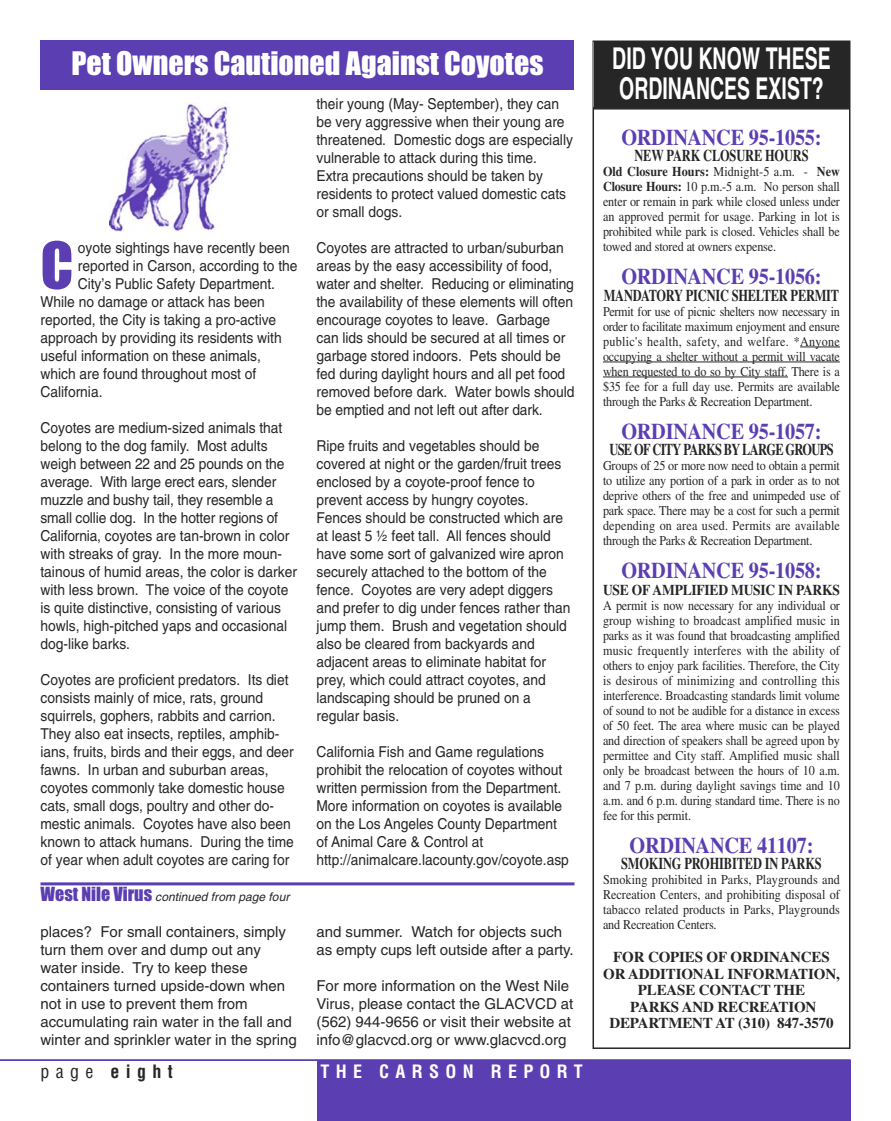
<style>
.page{position:relative;width:891px;height:1121px;background:#fff}
.page>*{position:absolute;margin:0;border:0;box-sizing:border-box;transform-origin:0 0}
.t1{font:59.4px "Impact";color:#5c3eb3}
.t2{font:30px "Impact";color:#fff}
.t3{font:700 30px/30px "Helvetica";color:#fff;scale:.65 1}
.t4{font:700 22.5px "Times";letter-spacing:-.01em;color:#5c3eb3;scale:.9 1}
.t5{font:700 condensed 18px "Helvetica";letter-spacing:.35em;color:#fff}
.t6{font:700 condensed 18px "Helvetica";letter-spacing:.35em;color:#272627}
.t7{font:700 16.5px "Times";letter-spacing:-.015em;color:#272627;scale:.75 1}
.t8{font:700 16.5px "Times";letter-spacing:-.05em;color:#272627;scale:.75 1}
.t9{font:15px/18px "Helvetica";color:#272627;scale:.92 1}
.t10{font:15px/18px "Helvetica";color:#272627}
.t11{font:700 15px/16.5px "Times";letter-spacing:-.01em;color:#272627;text-align:center}
.t12{font:700 15px "Times";letter-spacing:-.01em;color:#272627;scale:.9 1}
.t13{font:13.5px/15px "Times";letter-spacing:-.01em;color:#272627;text-align:justify;scale:.9 1}
.t14{font:italic 12px "Helvetica";letter-spacing:.005em;color:#272627}
.s1{font-family:"Impact";font-style:normal;font-size:18px;color:#5c3eb3}
.s2{font-weight:400}
.s3{font-weight:700}
</style>
<div class="page">
<div style="left:317px;top:1060px;width:533px;height:60px;background:#5c3eb3"></div>
<hr style="left:0;top:1059px;width:850px;height:1px;background:#5c3eb3">
<div style="left:594px;top:42px;width:255px;height:65px;background:#272627"></div>
<div style="left:593px;top:40px;width:257px;height:68px;border:1px solid #272627"></div>
<div style="left:593px;top:108px;width:257px;height:940px;border:2px solid #272627"></div>
<hr style="left:800px;top:346px;width:40px;height:1px;background:#272627">
<hr style="left:603px;top:361px;width:237px;height:1px;background:#272627">
<hr style="left:603px;top:376px;width:185px;height:1px;background:#272627">
<div style="left:40px;top:40px;width:534px;height:50px;background:#5c3eb3"></div>
<hr style="left:40px;top:882px;width:534px;height:3px;background:#5c3eb3">
<img style="left:110px;top:102px;width:119px;height:129px">
<h2 class="t2" style="left:71px;top:48px;width:474px">Pet Owners Cautioned Against Coyotes</h2>
<h1 class="t1" style="left:40px;top:233px;width:34px">C</h1>
<p class="t9" style="left:78px;top:240px;width:232px">oyote sightings have recently been</p>
<p class="t9" style="left:78px;top:258px;width:240px">reported in Carson, according to the</p>
<p class="t9" style="left:78px;top:276px;width:216px">City’s Public Safety Department.</p>
<p class="t9" style="left:40px;top:294px;width:245px">While no damage or attack has been</p>
<p class="t9" style="left:40px;top:312px;width:258px">reported, the City is taking a pro-active</p>
<p class="t9" style="left:40px;top:330px;width:264px">approach by providing its residents with</p>
<p class="t9" style="left:40px;top:348px;width:241px">useful information on these animals,</p>
<p class="t9" style="left:40px;top:366px;width:236px">which are found throughout most of</p>
<p class="t9" style="left:40px;top:384px;width:69px">California.</p>
<p class="t9" style="left:40px;top:420px;width:280px">Coyotes are medium-sized animals that belong to the dog family. Most adults weigh between 22 and 25 pounds on the average. With large erect ears, slender muzzle and bushy tail, they resemble a small collie dog. In the hotter regions of California, coyotes are tan-brown in color with streaks of gray. In the more moun&shy;tainous of humid areas, the color is darker with less brown. The voice of the coyote is quite distinctive, consisting of various howls, high-pitched yaps and occasional dog-like barks.</p>
<p class="t9" style="left:40px;top:672px;width:277px">Coyotes are proficient predators. Its diet consists mainly of mice, rats, ground squirrels, gophers, rabbits and carrion.<br>They also eat insects, reptiles, amphib&shy;ians, fruits, birds and their eggs, and deer fawns. In urban and suburban areas, coyotes commonly take domestic house cats, small dogs, poultry and other do&shy;mestic animals. Coyotes have also been known to attack humans. During the time of year when adult coyotes are caring for</p>
<p class="t9" style="left:316px;top:96px;width:280px">their young (May- September), they can be very aggressive when their young are threatened. Domestic dogs are especially vulnerable to attack during this time.<br>Extra precautions should be taken by residents to protect valued domestic cats or small dogs.</p>
<p class="t9" style="left:316px;top:240px;width:282px">Coyotes are attracted to urban/suburban areas by the easy accessibility of food, water and shelter. Reducing or eliminating the availability of these elements will often encourage coyotes to leave. Garbage can lids should be secured at all times or garbage stored indoors. Pets should be fed during daylight hours and all pet food removed before dark. Water bowls should be emptied and not left out after dark.</p>
<p class="t9" style="left:316px;top:438px;width:278px">Ripe fruits and vegetables should be covered at night or the garden/fruit trees enclosed by a coyote-proof fence to prevent access by hungry coyotes.<br>Fences should be constructed which are at least 5 ½ feet tall. All fences should have some sort of galvanized wire apron securely attached to the bottom of the fence. Coyotes are very adept diggers and prefer to dig under fences rather than jump them. Brush and vegetation should also be cleared from backyards and adjacent areas to eliminate habitat for prey, which could attract coyotes, and landscaping should be pruned on a regular basis.</p>
<p class="t9" style="left:316px;top:744px;width:276px">California Fish and Game regulations prohibit the relocation of coyotes without written permission from the Department.<br>More information on coyotes is available on the Los Angeles County Department of Animal Care &amp; Control at http://animalcare.lacounty.gov/coyote.asp</p>
<p class="t14" style="left:40px;top:892px;width:250px"><span class="s1">West Nile Virus</span> continued from page four</p>
<p class="t10" style="left:40px;top:924px;width:258px">places? For small containers, simply turn them over and dump out any water inside. Try to keep these containers turned upside-down when not in use to prevent them from accumulating rain water in the fall and winter and sprinkler water in the spring</p>
<p class="t10" style="left:316px;top:924px;width:259px">and summer. Watch for objects such as empty cups left outside after a party.</p>
<p class="t10" style="left:316px;top:978px;width:258px">For more information on the West Nile Virus, please contact the GLACVCD at (562) 944-9656 or visit their website at info@glacvcd.org or www.glacvcd.org</p>
<p class="t6" style="left:40px;top:1061px;width:134px"><span class="s2">page</span> eight</p>
<p class="t5" style="left:321px;top:1061px;width:264px">THE CARSON REPORT</p>
<h2 class="t3" style="left:612px;top:46px;width:337px">DID YOU KNOW THESE<br>ORDINANCES EXIST?</h2>
<h3 class="t4" style="left:621px;top:129px;width:224px">ORDINANCE 95-1055:</h3>
<p class="t7" style="left:634px;top:150px;width:234px">NEW PARK CLOSURE HOURS</p>
<p class="t13" style="left:603px;top:165px;width:265px"><span class="s3">Old Closure Hours:</span> Midnight-5 a.m. - <span class="s3">New Closure Hours:</span> 10 p.m.-5 a.m. No person shall enter or remain in park while closed unless under an approved permit for usage. Parking in lot is prohibited while park is closed. Vehicles shall be towed and stored at owners expense.</p>
<h3 class="t4" style="left:621px;top:269px;width:224px">ORDINANCE 95-1056:</h3>
<p class="t7" style="left:604px;top:289px;width:315px">MANDATORY PICNIC SHELTER PERMIT</p>
<p class="t13" style="left:603px;top:305px;width:265px">Permit for use of picnic shelters now necessary in order to facilitate maximum enjoyment and ensure public's health, safety, and welfare. *Anyone occupying a shelter without a permit will vacate when requested to do so by City staff. There is a $35 fee for a full day use. Permits are available through the Parks &amp; Recreation Department.</p>
<h3 class="t4" style="left:621px;top:423px;width:224px">ORDINANCE 95-1057:</h3>
<p class="t8" style="left:609px;top:444px;width:301px">USE OF CITY PARKS BY LARGE GROUPS</p>
<p class="t13" style="left:603px;top:459px;width:265px">Groups of 25 or more now need to obtain a permit to utilize any portion of a park in order as to not deprive others of the free and unimpeded use of park space. There may be a cost for such a permit depending on area used. Permits are available through the Parks &amp; Recreation Department.</p>
<h3 class="t4" style="left:621px;top:563px;width:224px">ORDINANCE 95-1058:</h3>
<p class="t12" style="left:603px;top:584px;width:265px">USE OF AMPLIFIED MUSIC IN PARKS</p>
<p class="t13" style="left:603px;top:599px;width:265px">A permit is now necessary for any individual or group wishing to broadcast amplified music in parks as it was found that broadcasting amplified music frequently interferes with the ability of others to enjoy park facilities. Therefore, the City is desirous of minimizing and controlling this interference. Broadcasting standards limit volume of sound to not be audible for a distance in excess of 50 feet. The area where music can be played and direction of speakers shall be agreed upon by permittee and City staff. Amplified music shall only be broadcast between the hours of 10 a.m. and 7 p.m. during daylight savings time and 10 a.m. and 6 p.m. during standard time. There is no fee for this permit.</p>
<h3 class="t4" style="left:630px;top:837px;width:206px">ORDINANCE 41107:</h3>
<p class="t7" style="left:621px;top:858px;width:269px">SMOKING PROHIBITED IN PARKS</p>
<p class="t13" style="left:603px;top:873px;width:265px">Smoking prohibited in Parks, Playgrounds and Recreation Centers, and prohibiting disposal of tabacco related products in Parks, Playgrounds and Recreation Centers.</p>
<p class="t11" style="left:603px;top:950px;width:238px">FOR COPIES OF ORDINANCES<br>OR ADDITIONAL INFORMATION,<br>PLEASE CONTACT THE<br>PARKS AND RECREATION<br>DEPARTMENT AT (310) 847-3570</p>
</div>
